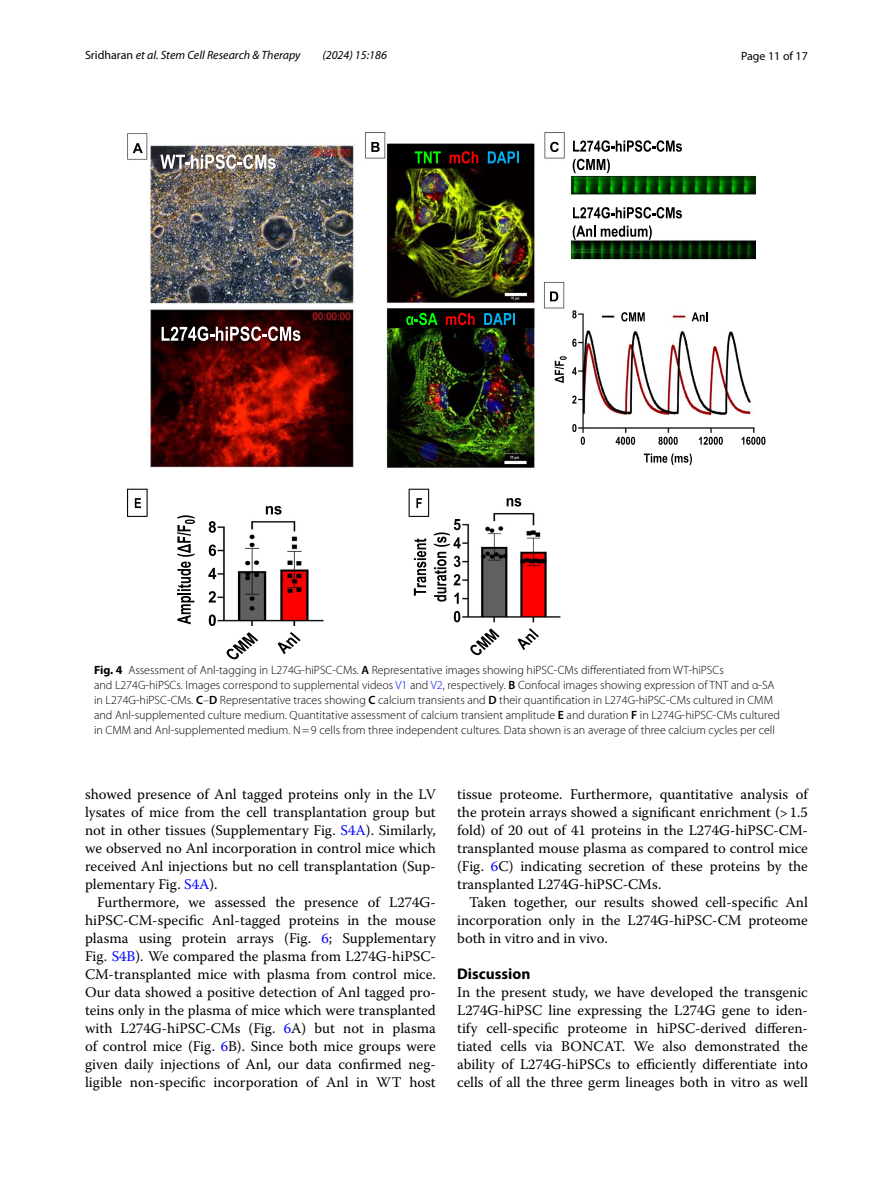
<style>
.page{position:relative;width:893px;height:1187px;background:#fff}
.page>*{position:absolute;margin:0;border:0;box-sizing:border-box;transform-origin:0 0}
.t1{font:700 15.45px "Myriad Pro";color:#000}
.t2{font:14.7px/18px "Warnock Pro";color:#000;text-align:justify}
.t3{font:300 12px/15px "Myriad Pro";color:#000}
.t4{font:italic 12px "Myriad Pro";color:#000}
.t5{font:12px "Myriad Pro";color:#000}
.s1{font-style:normal}
.s2{font-weight:700}
.s3{font-weight:600}
.s4{color:#00f}
</style>
<div class="page">
<img style="left:128px;top:133px;width:628px;height:492px">
<svg style="left:415px;top:151px;width:26px;height:12px"></svg>
<svg style="left:450px;top:151px;width:28px;height:12px"></svg>
<svg style="left:488px;top:151px;width:31px;height:12px"></svg>
<svg style="left:406px;top:313px;width:32px;height:12px"></svg>
<svg style="left:446px;top:313px;width:28px;height:12px"></svg>
<svg style="left:484px;top:313px;width:31px;height:12px"></svg>
<svg style="left:133px;top:143px;width:10px;height:10px"></svg>
<svg style="left:371px;top:142px;width:9px;height:10px"></svg>
<img style="left:160px;top:154px;width:116px;height:15px">
<svg style="left:162px;top:326px;width:138px;height:15px"></svg>
<svg style="left:616px;top:437px;width:19px;height:8px"></svg>
<svg style="left:658px;top:437px;width:20px;height:8px"></svg>
<svg style="left:699px;top:437px;width:24px;height:8px"></svg>
<svg style="left:741px;top:437px;width:24px;height:8px"></svg>
<svg style="left:572px;top:424px;width:13px;height:21px"></svg>
<svg style="left:572px;top:395px;width:4px;height:8px"></svg>
<svg style="left:572px;top:339px;width:5px;height:8px"></svg>
<svg style="left:572px;top:310px;width:4px;height:8px"></svg>
<svg style="left:644px;top:453px;width:48px;height:12px"></svg>
<svg style="left:555px;top:356px;width:22px;height:27px"></svg>
<svg style="left:621px;top:312px;width:24px;height:9px"></svg>
<svg style="left:692px;top:312px;width:16px;height:9px"></svg>
<svg style="left:550px;top:142px;width:9px;height:10px"></svg>
<svg style="left:573px;top:207px;width:109px;height:11px"></svg>
<svg style="left:573px;top:225px;width:79px;height:15px"></svg>
<svg style="left:573px;top:140px;width:109px;height:12px"></svg>
<svg style="left:573px;top:159px;width:37px;height:14px"></svg>
<svg style="left:550px;top:291px;width:8px;height:10px"></svg>
<svg style="left:226px;top:632px;width:32px;height:27px"></svg>
<svg style="left:278px;top:632px;width:23px;height:22px"></svg>
<svg style="left:209px;top:614px;width:7px;height:12px"></svg>
<svg style="left:209px;top:591px;width:7px;height:11px"></svg>
<svg style="left:208px;top:568px;width:8px;height:11px"></svg>
<svg style="left:209px;top:544px;width:7px;height:12px"></svg>
<svg style="left:209px;top:521px;width:7px;height:11px"></svg>
<svg style="left:177px;top:515px;width:18px;height:109px"></svg>
<svg style="left:266px;top:506px;width:16px;height:8px"></svg>
<svg style="left:470px;top:628px;width:30px;height:27px"></svg>
<svg style="left:518px;top:628px;width:21px;height:22px"></svg>
<svg style="left:454px;top:611px;width:6px;height:11px"></svg>
<svg style="left:414px;top:538px;width:12px;height:57px"></svg>
<svg style="left:434px;top:519px;width:27px;height:84px"></svg>
<svg style="left:507px;top:498px;width:14px;height:8px"></svg>
<svg style="left:135px;top:498px;width:6px;height:10px"></svg>
<svg style="left:416px;top:498px;width:6px;height:10px"></svg>
<p class="t4" style="left:85px;top:48px;width:217px"><span class="s1">Sridharan</span> et al. Stem Cell Research &amp; Therapy</p>
<p class="t4" style="left:322px;top:48px;width:66px">(2024) 15:186</p>
<p class="t5" style="left:741px;top:48px;width:68px">Page 11 of 17</p>
<p class="t3" style="left:94px;top:663px;width:687px"><span class="s2">Fig. 4</span> Assessment of Anl-tagging in L274G-hiPSC-CMs. <span class="s3">A</span> Representative images showing hiPSC-CMs differentiated from WT-hiPSCs<br>and L274G-hiPSCs. Images correspond to supplemental videos <span class="s4">V1</span> and <span class="s4">V2</span>, respectively. <span class="s3">B</span> Confocal images showing expression of TNT and α-SA in L274G-hiPSC-CMs. <span class="s3">C</span>–<span class="s3">D</span> Representative traces showing <span class="s3">C</span> calcium transients and <span class="s3">D</span> their quantification in L274G-hiPSC-CMs cultured in CMM and Anl-supplemented culture medium. Quantitative assessment of calcium transient amplitude <span class="s3">E</span> and duration <span class="s3">F</span> in L274G-hiPSC-CMs cultured in CMM and Anl-supplemented medium. N=9 cells from three independent cultures. Data shown is an average of three calcium cycles per cell</p>
<p class="t2" style="left:85px;top:785px;width:352px">showed presence of Anl tagged proteins only in the LV lysates of mice from the cell transplantation group but not in other tissues (Supplementary Fig. <span class="s4">S4A</span>). Similarly, we observed no Anl incorporation in control mice which received Anl injections but no cell transplantation (Sup&shy;plementary Fig. <span class="s4">S4A</span>).</p>
<p class="t2" style="left:85px;top:893px;width:352px;text-indent:12px">Furthermore, we assessed the presence of L274G&shy;hiPSC-CM-specific Anl-tagged proteins in the mouse plasma using protein arrays (Fig. <span class="s4">6</span>; Supplementary Fig. <span class="s4">S4B</span>). We compared the plasma from L274G-hiPSC-CM-transplanted mice with plasma from control mice.<br>Our data showed a positive detection of Anl tagged pro&shy;teins only in the plasma of mice which were transplanted with L274G-hiPSC-CMs (Fig. <span class="s4">6</span>A) but not in plasma of control mice (Fig. <span class="s4">6</span>B). Since both mice groups were given daily injections of Anl, our data confirmed neg&shy;ligible non-specific incorporation of Anl in WT host</p>
<p class="t2" style="left:457px;top:785px;width:352px">tissue proteome. Furthermore, quantitative analysis of the protein arrays showed a significant enrichment (&gt;1.5 fold) of 20 out of 41 proteins in the L274G-hiPSC-CM&shy;transplanted mouse plasma as compared to control mice (Fig. <span class="s4">6</span>C) indicating secretion of these proteins by the transplanted L274G-hiPSC-CMs.</p>
<p class="t2" style="left:457px;top:893px;width:352px;text-indent:12px">Taken together, our results showed cell-specific Anl incorporation only in the L274G-hiPSC-CM proteome both in vitro and in vivo.</p>
<p class="t1" style="left:457px;top:963px;width:75px">Discussion</p>
<p class="t2" style="left:457px;top:983px;width:352px">In the present study, we have developed the transgenic L274G-hiPSC line expressing the L274G gene to iden&shy;tify cell-specific proteome in hiPSC-derived differen&shy;tiated cells via BONCAT. We also demonstrated the ability of L274G-hiPSCs to efficiently differentiate into cells of all the three germ lineages both in vitro as well</p>
</div>
